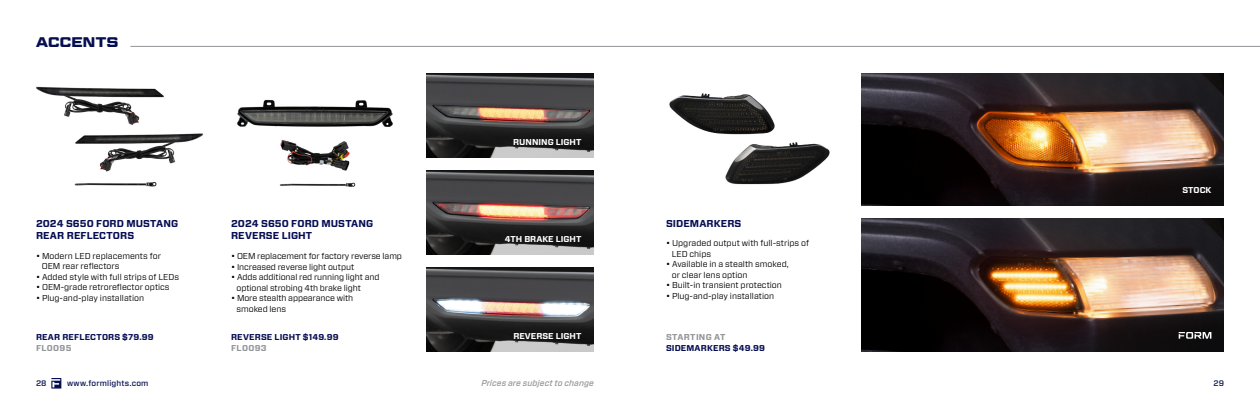
<style>
.page{position:relative;width:1260px;height:414px;background:#fff}
.page>*{position:absolute;margin:0;border:0;box-sizing:border-box;transform-origin:0 0}
.t1{font:700 14px "Geom Graphic";letter-spacing:.02em;color:#060e52}
.t2{font:700 10px/12px "Forza";letter-spacing:.005em;color:#060e52}
.t3{font:8.5px/10.5px "Forza";color:#000}
.t4{font:700 8.5px "Forza";letter-spacing:.015em;color:#060e52}
.t5{font:700 8.5px "Forza";color:#fff}
.t6{font:italic 500 8.5px "Forza";letter-spacing:.015em;color:#939598}
.t7{font:700 8.5px "Forza";letter-spacing:.035em;color:#939598}
.t8{font:500 8px "Forza";letter-spacing:.025em;color:#060e52}
</style>
<div class="page">
<svg style="left:51px;top:378px;width:10px;height:11px"></svg>
<img style="left:861px;top:219px;width:363px;height:132px">
<img style="left:426px;top:171px;width:168px;height:83px">
<img style="left:426px;top:74px;width:168px;height:83px">
<img style="left:426px;top:268px;width:168px;height:83px">
<img style="left:669px;top:93px;width:106px;height:42px">
<hr style="left:130px;top:46px;width:1130px;height:1px;background:#939598">
<img style="left:36px;top:86px;width:168px;height:86px">
<img style="left:237px;top:99px;width:156px;height:88px">
<img style="left:74px;top:182px;width:83px;height:5px">
<img style="left:861px;top:74px;width:363px;height:132px">
<svg style="left:1179px;top:332px;width:32px;height:7px"></svg>
<img style="left:725px;top:142px;width:105px;height:43px">
<h1 class="t1" style="left:36px;top:33px;width:84px">ACCENTS</h1>
<p class="t5" style="left:513px;top:136px;width:70px">RUNNING LIGHT</p>
<p class="t5" style="left:1183px;top:185px;width:30px">STOCK</p>
<p class="t2" style="left:36px;top:218px;width:144px">2024 S650 FORD MUSTANG<br>REAR REFLECTORS</p>
<p class="t3" style="left:42px;top:250px;width:121px;text-indent:-6px">• Modern LED replacements for<br>OEM rear reflectors</p>
<p class="t3" style="left:36px;top:271px;width:145px">• Added style with full strips of LEDs</p>
<p class="t3" style="left:36px;top:282px;width:135px">• OEM-grade retroreflector optics</p>
<p class="t3" style="left:36px;top:292px;width:110px">• Plug-and-play installation</p>
<p class="t2" style="left:231px;top:218px;width:144px">2024 S650 FORD MUSTANG<br>REVERSE LIGHT</p>
<p class="t3" style="left:231px;top:251px;width:172px">• OEM replacement for factory reverse lamp</p>
<p class="t3" style="left:231px;top:262px;width:125px">• Increased reverse light output</p>
<p class="t3" style="left:237px;top:272px;width:145px;text-indent:-5px">• Adds additional red running light and optional strobing 4th brake light</p>
<p class="t3" style="left:237px;top:293px;width:118px;text-indent:-5px">• More stealth appearance with smoked lens</p>
<p class="t5" style="left:505px;top:233px;width:78px">4TH BRAKE LIGHT</p>
<p class="t2" style="left:666px;top:218px;width:77px">SIDEMARKERS</p>
<p class="t3" style="left:672px;top:238px;width:139px;text-indent:-6px">• Upgraded output with full-strips of<br>LED chips</p>
<p class="t3" style="left:672px;top:259px;width:119px;text-indent:-6px">• Available in a stealth smoked, or clear lens option</p>
<p class="t3" style="left:666px;top:280px;width:117px">• Built-in transient protection</p>
<p class="t3" style="left:666px;top:290px;width:110px">• Plug-and-play installation</p>
<p class="t4" style="left:36px;top:331px;width:119px">REAR REFLECTORS $79.99</p>
<p class="t7" style="left:36px;top:342px;width:37px">FL0095</p>
<p class="t4" style="left:231px;top:331px;width:109px">REVERSE LIGHT $149.99</p>
<p class="t7" style="left:231px;top:342px;width:37px">FL0093</p>
<p class="t5" style="left:513px;top:330px;width:70px">REVERSE LIGHT</p>
<p class="t7" style="left:666px;top:331px;width:61px">STARTING AT</p>
<p class="t4" style="left:666px;top:342px;width:100px">SIDEMARKERS $49.99</p>
<p class="t6" style="left:481px;top:378px;width:114px">Prices are subject to change</p>
<p class="t8" style="left:36px;top:378px;width:12px">28</p>
<p class="t8" style="left:67px;top:378px;width:83px">www.formlights.com</p>
<p class="t8" style="left:1213px;top:378px;width:12px">29</p>
</div>
